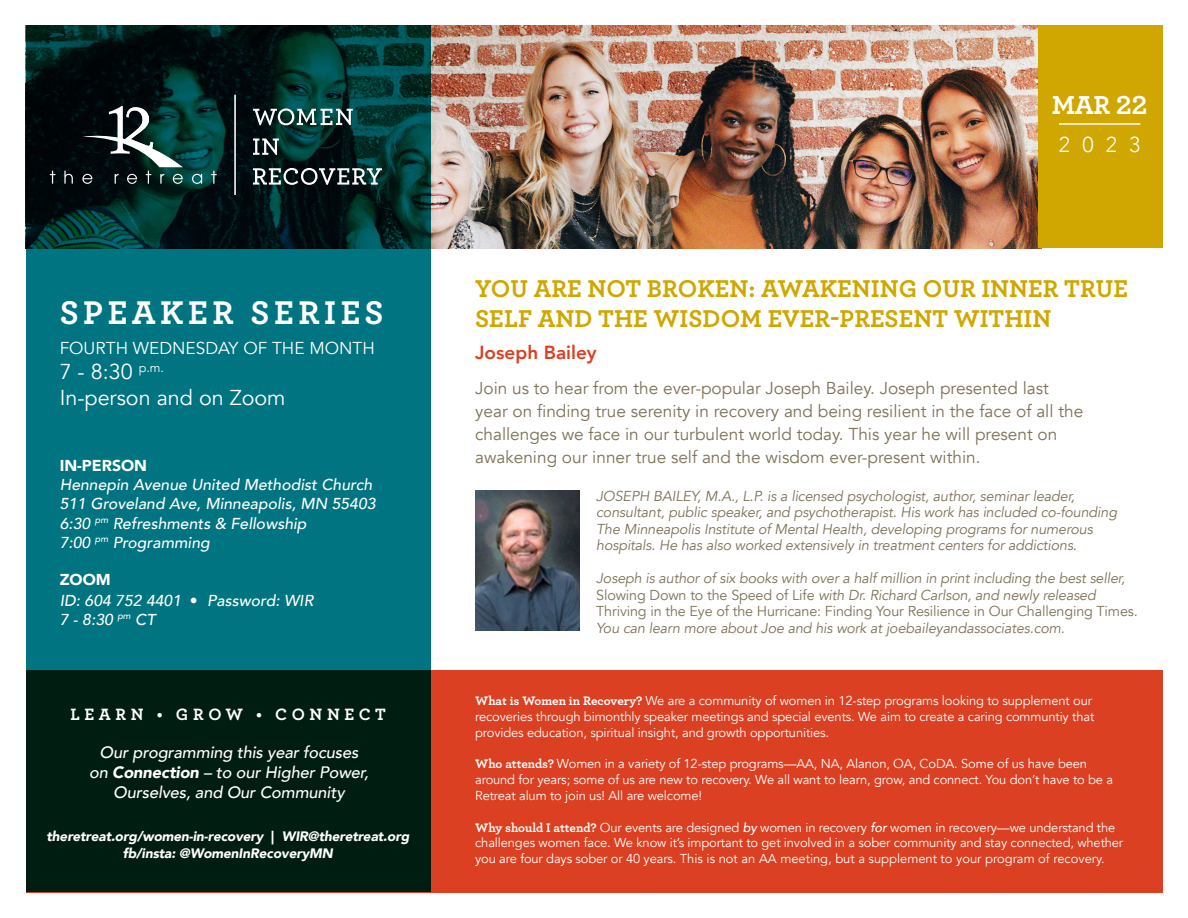
<style>
.page{position:relative;width:1188px;height:918px;background:#fff}
.page>*{position:absolute;margin:0;border:0;box-sizing:border-box;transform-origin:0 0}
.t1{font:700 34.5px "Archer";letter-spacing:.13em;color:#fff}
.t2{font:700 27.3px "Archer";color:#fff}
.t3{font:700 25.5px/30px "Archer";color:#cfa700}
.t4{font:21.6px "Avenir";color:#fff}
.t5{font:300 21.6px "Avenir";color:#fff}
.t6{font:800 18.9px "Avenir";color:#db4022}
.t7{font:17.25px/23px "Avenir";color:#7e7158}
.t8{font:17.25px "Avenir";color:#fff}
.t9{font:700 17.25px "Archer";letter-spacing:.27em;color:#fff}
.t10{font:italic 500 16.5px/20.1px "Avenir";letter-spacing:-.01em;color:#fff;text-align:center}
.t11{font:italic 500 15.75px "Avenir";color:#fff}
.t12{font:900 15.75px "Avenir";color:#fff}
.t13{font:italic 14.4px/16.5px "Avenir";letter-spacing:-.01em;color:#7e7158}
.t14{font:italic 900 13.65px "Avenir";letter-spacing:-.01em;color:#fff}
.t15{font:12.9px/15.8px "Avenir";letter-spacing:-.01em;color:#fff}
.s1{font-weight:800;font-style:normal}
.s2{font-weight:900}
.s3{font-style:normal}
.s4{font-family:"Archer";font-weight:700}
.s5{font-weight:500;font-style:italic}
</style>
<div class="page">
<img style="left:431px;top:26px;width:608px;height:222px">
<svg style="left:26px;top:26px;width:405px;height:644px;background:#005b63"></svg>
<div style="left:1039px;top:26px;width:124px;height:222px;background:#cfa700"></div>
<svg style="left:26px;top:670px;width:1137px;height:222px;background:#8d331b"></svg>
<svg style="left:50px;top:171px;width:5px;height:13px"></svg>
<svg style="left:64px;top:171px;width:9px;height:13px"></svg>
<svg style="left:192px;top:174px;width:10px;height:10px"></svg>
<svg style="left:211px;top:171px;width:6px;height:13px"></svg>
<svg style="left:82px;top:106px;width:101px;height:78px;background:#2c4241"></svg>
<hr style="left:235px;top:95px;width:1px;height:100px;background:#fff">
<svg style="left:253px;top:139px;width:26px;height:16px"></svg>
<svg style="left:253px;top:168px;width:129px;height:17px"></svg>
<svg style="left:253px;top:108px;width:100px;height:17px"></svg>
<hr style="left:1059px;top:123px;width:81px;height:2px;background:#fff">
<img style="left:475px;top:490px;width:104px;height:140px">
<p class="t1" style="left:60px;top:285px;width:326px">SPEAKER SERIES</p>
<p class="t8" style="left:60px;top:337px;width:317px">FOURTH WEDNESDAY OF THE MONTH</p>
<p class="t4" style="left:60px;top:359px;width:106px">7 - 8:30 <sup>p.m.</sup></p>
<p class="t4" style="left:60px;top:385px;width:227px">In-person and on Zoom</p>
<p class="t12" style="left:60px;top:452px;width:89px">IN-PERSON</p>
<p class="t11" style="left:60px;top:475px;width:314px">Hennepin Avenue United Methodist Church</p>
<p class="t11" style="left:60px;top:494px;width:317px">511 Groveland Ave, Minneapolis, MN 55403</p>
<p class="t11" style="left:60px;top:514px;width:248px">6:30 <sup>pm</sup> Refreshments &amp; Fellowship</p>
<p class="t11" style="left:60px;top:533px;width:152px">7:00 <sup>pm</sup> Programming</p>
<p class="t12" style="left:60px;top:567px;width:53px">ZOOM</p>
<p class="t11" style="left:60px;top:591px;width:255px">ID: 604 752 4401 <span class="s1">•</span> Password: WIR</p>
<p class="t11" style="left:60px;top:610px;width:97px">7 - 8:30 <sup>pm</sup> CT</p>
<p class="t9" style="left:70px;top:701px;width:317px">LEARN • GROW • CONNECT</p>
<p class="t10" style="left:89px;top:742px;width:281px">Our programming this year focuses on <span class="s2">Connection</span> – to our Higher Power,<br>Ourselves, and Our Community</p>
<p class="t14" style="left:47px;top:825px;width:364px">theretreat.org/women-in-recovery <span class="s3">|</span> WIR@theretreat.org</p>
<p class="t14" style="left:123px;top:841px;width:212px">fb/insta: @WomenInRecoveryMN</p>
<p class="t2" style="left:1052px;top:84px;width:97px">MAR 22</p>
<p class="t5" style="left:1059px;top:131px;width:83px">2023</p>
<p class="t3" style="left:475px;top:272px;width:655px">YOU ARE NOT BROKEN: AWAKENING OUR INNER TRUE<br>SELF AND THE WISDOM EVER-PRESENT WITHIN</p>
<p class="t6" style="left:475px;top:337px;width:123px">Joseph Bailey</p>
<p class="t7" style="left:475px;top:377px;width:610px">Join us to hear from the ever-popular Joseph Bailey. Joseph presented last year on finding true serenity in recovery and being resilient in the face of all the challenges we face in our turbulent world today. This year he will present on awakening our inner true self and the wisdom ever-present within.</p>
<p class="t13" style="left:596px;top:488px;width:522px">JOSEPH BAILEY, M.A., L.P. is a licensed psychologist, author, seminar leader, consultant, public speaker, and psychotherapist. His work has included co-founding The Minneapolis Institute of Mental Health, developing programs for numerous hospitals. He has also worked extensively in treatment centers for addictions.</p>
<p class="t13" style="left:596px;top:570px;width:543px">Joseph is author of six books with over a half million in print including the best seller, <span class="s3">Slowing Down to the Speed of Life</span> with Dr. Richard Carlson, and newly released <span class="s3">Thriving in the Eye of the Hurricane: Finding Your Resilience in Our Challenging Times</span>.<br>You can learn more about Joe and his work at joebaileyandassociates.com.</p>
<p class="t15" style="left:475px;top:693px;width:621px"><span class="s4">What is Women in Recovery?</span> We are a community of women in 12-step programs looking to supplement our recoveries through bimonthly speaker meetings and special events. We aim to create a caring communtiy that provides education, spiritual insight, and growth opportunities.</p>
<p class="t15" style="left:475px;top:756px;width:639px"><span class="s4">Who attends?</span> Women in a variety of 12-step programs—AA, NA, Alanon, OA, CoDA. Some of us have been around for years; some of us are new to recovery. We all want to learn, grow, and connect. You don’t have to be a<br>Retreat alum to join us! All are welcome!</p>
<p class="t15" style="left:475px;top:820px;width:650px"><span class="s4">Why should I attend?</span> Our events are designed <span class="s5">by</span> women in recovery <span class="s5">for</span> women in recovery—we understand the challenges women face. We know it’s important to get involved in a sober community and stay connected, whether you are four days sober or 40 years. This is not an AA meeting, but a supplement to your program of recovery.</p>
</div>
